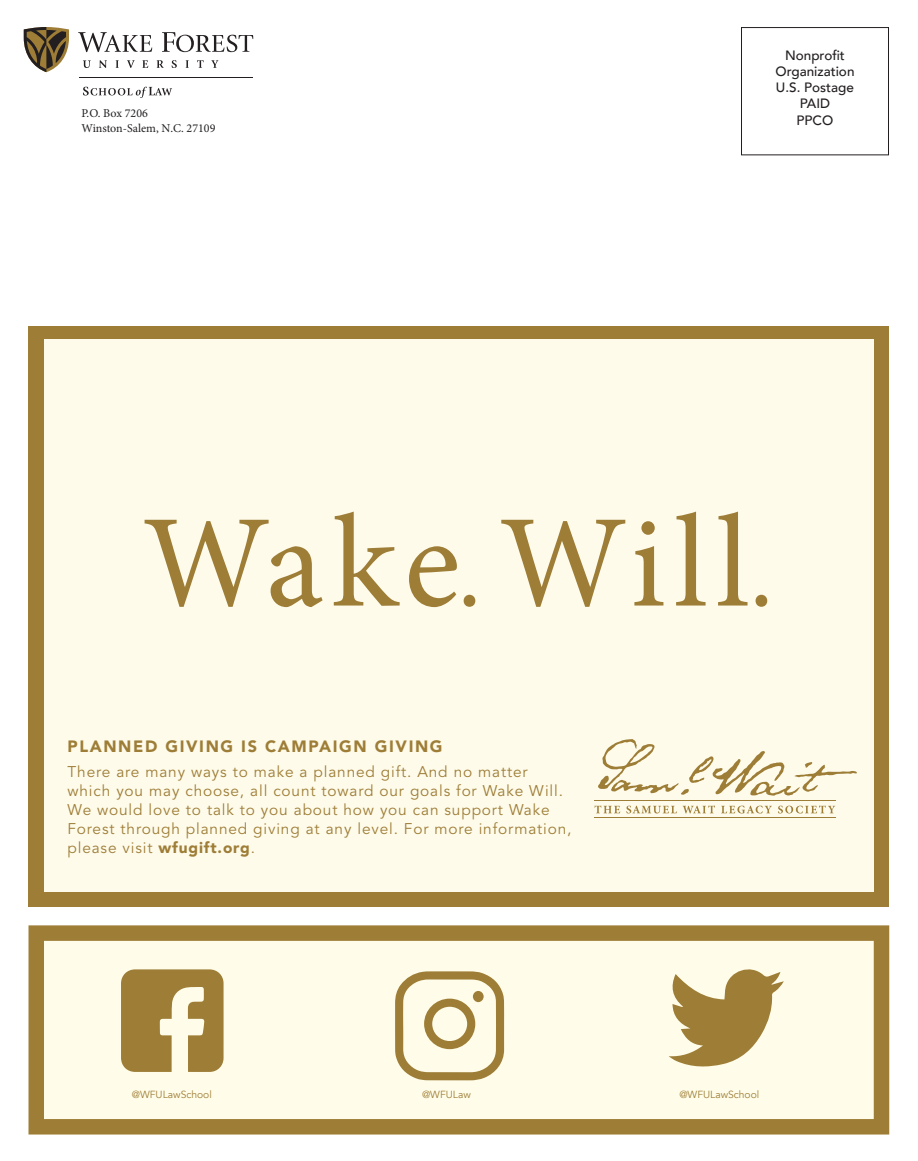
<style>
.page{position:relative;width:918px;height:1161px;background:#fff}
.page>*{position:absolute;margin:0;border:0;box-sizing:border-box;transform-origin:0 0}
.t1{font:132px "Minion Pro";letter-spacing:.06em;color:#9e7d37}
.t2{font:900 16.35px "Avenir";letter-spacing:.1em;color:#9e7d37}
.t3{font:15.45px/18.9px "Avenir";letter-spacing:.055em;color:#9e7d37}
.t4{font:500 13.5px/16.2px "Avenir";color:#231f20;text-align:center}
.t5{font:12px/14.4px "Minion Pro";color:#231f20}
.t6{font:10.35px "Avenir";color:#9e7e37}
.s1{font-size:104.55px}
.s2{font-weight:900}
</style>
<div class="page">
<div style="left:28px;top:326px;width:861px;height:580px;background:#9e7d37"></div>
<div style="left:44px;top:340px;width:830px;height:552px;background:#fefbea"></div>
<svg style="left:598px;top:739px;width:259px;height:57px"></svg>
<hr style="left:594px;top:817px;width:242px;height:1px;background:#9e7d37">
<hr style="left:594px;top:800px;width:242px;height:1px;background:#9e7d37">
<svg style="left:595px;top:806px;width:240px;height:7px"></svg>
<div style="left:741px;top:27px;width:148px;height:128px;border:1px solid #231f20"></div>
<hr style="left:79px;top:78px;width:174px;height:1px;background:#231f20">
<svg style="left:78px;top:32px;width:74px;height:20px"></svg>
<svg style="left:162px;top:32px;width:91px;height:20px"></svg>
<svg style="left:83px;top:60px;width:8px;height:8px"></svg>
<svg style="left:99px;top:60px;width:8px;height:8px"></svg>
<svg style="left:116px;top:60px;width:3px;height:8px"></svg>
<svg style="left:127px;top:60px;width:8px;height:8px"></svg>
<svg style="left:142px;top:60px;width:6px;height:8px"></svg>
<svg style="left:157px;top:60px;width:7px;height:8px"></svg>
<svg style="left:172px;top:60px;width:5px;height:8px"></svg>
<svg style="left:186px;top:60px;width:3px;height:8px"></svg>
<svg style="left:197px;top:60px;width:7px;height:8px"></svg>
<svg style="left:211px;top:60px;width:7px;height:8px"></svg>
<svg style="left:83px;top:87px;width:89px;height:11px"></svg>
<svg style="left:24px;top:27px;width:45px;height:45px"></svg>
<svg style="left:28px;top:925px;width:861px;height:210px;background:#e9e0c1"></svg>
<svg style="left:121px;top:969px;width:103px;height:103px;background:#b2985c"></svg>
<svg style="left:395px;top:971px;width:109px;height:109px;background:#ded2ad"></svg>
<div style="left:473px;top:991px;width:11px;height:11px;background:#9e7e37;border-radius:50%"></div>
<svg style="left:669px;top:964px;width:115px;height:104px;background:#c7b484"></svg>
<p class="t5" style="left:82px;top:106px;width:135px">P.O. Box 7206<br>Winston-Salem, N.C. 27109</p>
<p class="t4" style="left:776px;top:46px;width:81px">Nonprofit<br>Organization<br>U.S. Postage<br>PAID<br>PPCO</p>
<h1 class="t1" style="left:142px;top:475px;width:632px">Wake<span class="s1">.</span> Will<span class="s1">.</span></h1>
<p class="t2" style="left:68px;top:736px;width:377px">PLANNED GIVING IS CAMPAIGN GIVING</p>
<p class="t3" style="left:68px;top:763px;width:505px">There are many ways to make a planned gift. And no matter which you may choose, all count toward our goals for Wake Will.<br>We would love to talk to you about how you can support Wake Forest through planned giving at any level. For more information, please visit <span class="s2">wfugift.org</span>.</p>
<p class="t6" style="left:132px;top:1088px;width:82px">@WFULawSchool</p>
<p class="t6" style="left:422px;top:1088px;width:50px">@WFULaw</p>
<p class="t6" style="left:679px;top:1088px;width:82px">@WFULawSchool</p>
</div>
